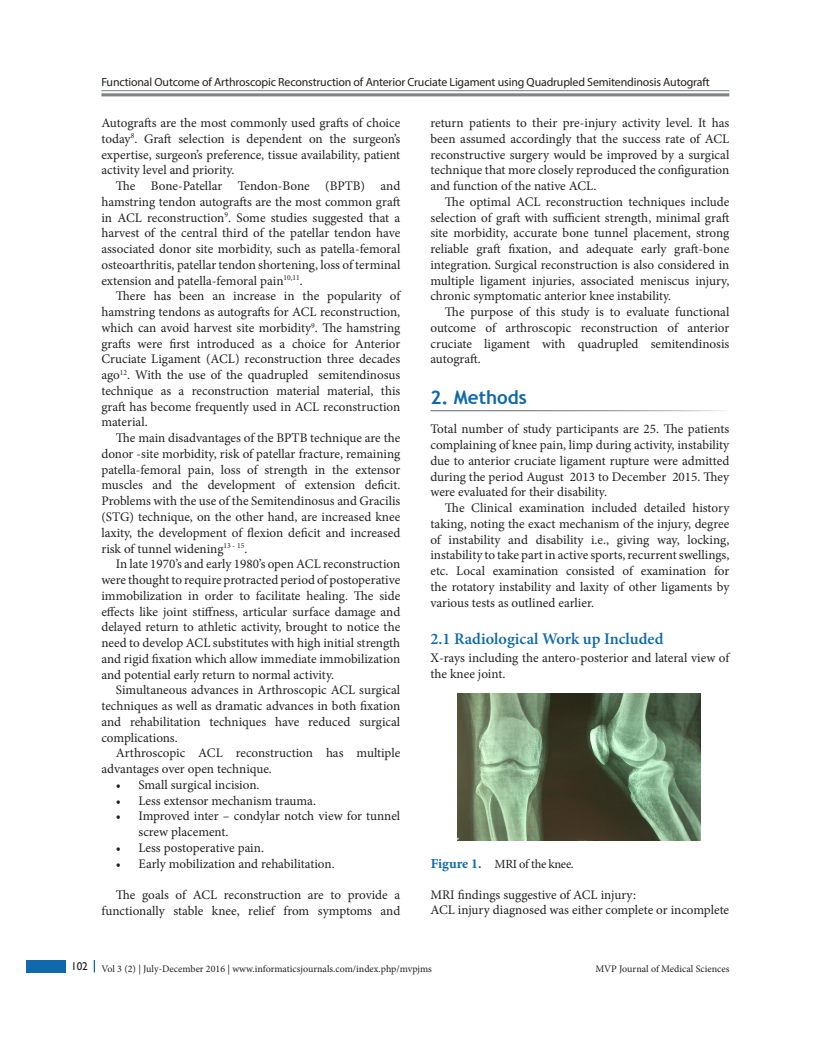
<style>
.page{position:relative;width:818px;height:1043px;background:#fff}
.page>*{position:absolute;margin:0;border:0;box-sizing:border-box;transform-origin:0 0}
.Body_Head{font:700 18.75px "Trebuchet MS";color:#0f69ab}
.Body_SubHead1{font:600 16.25px "Minion Pro";color:#0f69ab}
.Body_Text_Ind_F{font:13.12px/15.8px "Minion Pro";color:#231f20;text-align:justify}
.Body_Text_Ind_L{font:13.12px/15.8px "Minion Pro";color:#231f20;text-align:justify}
.Body_Text{font:13.12px/15.8px "Minion Pro";color:#231f20;text-align:justify}
.t1{font:12.5px "Minion Pro";letter-spacing:-.025em;color:#231f20}
.t2{font:11.88px "Myriad Pro";letter-spacing:-.015em;color:#231f20}
.t3{font:10px "Minion Pro";color:#231f20}
.s1{font-weight:700;font-size:13.75px;color:#0f69ab}
</style>
<div class="page">
<div style="left:26px;top:960px;width:39px;height:12px;background:#0f69ab"></div>
<svg style="left:94px;top:960px;width:1px;height:12px"></svg>
<hr style="left:101px;top:90px;width:628px;height:1px;background:#818487">
<hr style="left:101px;top:93px;width:628px;height:3px;background:#818487">
<img style="left:458px;top:693px;width:242px;height:147px">
<p class="t2" style="left:101px;top:75px;width:609px">Functional Outcome of Arthroscopic Reconstruction of Anterior Cruciate Ligament using Quadrupled Semitendinosis Autograft</p>
<p class="Body_Text_Ind_F" style="left:101px;top:115px;width:300px">Autografts are the most commonly used grafts of choice today<sup>8</sup>. Graft selection is dependent on the surgeon’s expertise, surgeon’s preference, tissue availability, patient activity level and priority.</p>
<p class="Body_Text_Ind_F" style="left:101px;top:178px;width:300px;text-indent:15px">The Bone-Patellar Tendon-Bone (BPTB) and hamstring tendon autografts are the most common graft in ACL reconstruction<sup>9</sup>. Some studies suggested that a harvest of the central third of the patellar tendon have associated donor site morbidity, such as patella-femoral osteoarthritis, patellar tendon shortening, loss of terminal extension and patella-femoral pain<sup>10,11</sup>.</p>
<p class="Body_Text_Ind_F" style="left:101px;top:288px;width:300px;text-indent:15px">There has been an increase in the popularity of hamstring tendons as autografts for ACL reconstruction, which can avoid harvest site morbidity<sup>9</sup>. The hamstring grafts were first introduced as a choice for Anterior Cruciate Ligament (ACL) reconstruction three decades ago<sup>12</sup>. With the use of the quadrupled semitendinosus technique as a reconstruction material material, this graft has become frequently used in ACL reconstruction material.</p>
<p class="Body_Text_Ind_F" style="left:101px;top:430px;width:300px;text-indent:15px">The main disadvantages of the BPTB technique are the donor -site morbidity, risk of patellar fracture, remaining patella-femoral pain, loss of strength in the extensor muscles and the development of extension deficit.<br>Problems with the use of the Semitendinosus and Gracilis (STG) technique, on the other hand, are increased knee laxity, the development of flexion deficit and increased risk of tunnel widening<sup>13</sup> <sup>-</sup> <sup>15</sup>.</p>
<p class="Body_Text_Ind_F" style="left:101px;top:556px;width:300px;text-indent:15px">In late 1970’s and early 1980’s open ACL reconstruction were thought to require protracted period of postoperative immobilization in order to facilitate healing. The side effects like joint stiffness, articular surface damage and delayed return to athletic activity, brought to notice the need to develop ACL substitutes with high initial strength and rigid fixation which allow immediate immobilization and potential early return to normal activity.</p>
<p class="Body_Text_Ind_F" style="left:101px;top:682px;width:300px;text-indent:15px">Simultaneous advances in Arthroscopic ACL surgical techniques as well as dramatic advances in both fixation and rehabilitation techniques have reduced surgical complications.</p>
<p class="Body_Text_Ind_F" style="left:101px;top:745px;width:300px;text-indent:15px">Arthroscopic ACL reconstruction has multiple advantages over open technique.</p>
<p class="Body_Text_Ind_F" style="left:116px;top:776px;width:145px">• Small surgical incision.</p>
<p class="Body_Text_Ind_F" style="left:116px;top:792px;width:201px">• Less extensor mechanism trauma.</p>
<p class="Body_Text_Ind_F" style="left:138px;top:808px;width:263px;text-indent:-22px">• Improved inter – condylar notch view for tunnel screw placement.</p>
<p class="Body_Text_Ind_F" style="left:116px;top:839px;width:149px">• Less postoperative pain.</p>
<p class="Body_Text_Ind_F" style="left:116px;top:855px;width:220px">• Early mobilization and rehabilitation.</p>
<p class="Body_Text_Ind_F" style="left:101px;top:887px;width:300px;text-align:right">The goals of ACL reconstruction are to provide a functionally stable knee, relief from symptoms and</p>
<p class="Body_Text_Ind_F" style="left:430px;top:115px;width:300px">return patients to their pre-injury activity level. It has been assumed accordingly that the success rate of ACL reconstructive surgery would be improved by a surgical technique that more closely reproduced the configuration and function of the native ACL.</p>
<p class="Body_Text_Ind_F" style="left:430px;top:194px;width:300px;text-indent:15px">The optimal ACL reconstruction techniques include selection of graft with sufficient strength, minimal graft site morbidity, accurate bone tunnel placement, strong reliable graft fixation, and adequate early graft-bone integration. Surgical reconstruction is also considered in multiple ligament injuries, associated meniscus injury, chronic symptomatic anterior knee instability.</p>
<p class="Body_Text_Ind_L" style="left:430px;top:304px;width:300px;text-indent:15px">The purpose of this study is to evaluate functional outcome of arthroscopic reconstruction of anterior cruciate ligament with quadrupled semitendinosis autograft.</p>
<p class="Body_Head" style="left:430px;top:385px;width:98px">2. Methods</p>
<p class="Body_Text" style="left:430px;top:421px;width:300px">Total number of study participants are 25. The patients complaining of knee pain, limp during activity, instability due to anterior cruciate ligament rupture were admitted during the period August 2013 to December 2015. They were evaluated for their disability.</p>
<p class="Body_Text_Ind_L" style="left:430px;top:500px;width:300px;text-indent:15px">The Clinical examination included detailed history taking, noting the exact mechanism of the injury, degree of instability and disability i.e., giving way, locking, instability to take part in active sports, recurrent swellings, etc. Local examination consisted of examination for the rotatory instability and laxity of other ligaments by various tests as outlined earlier.</p>
<p class="Body_SubHead1" style="left:430px;top:627px;width:235px">2.1 Radiological Work up Included</p>
<p class="Body_Text" style="left:430px;top:650px;width:300px">X-rays including the antero-posterior and lateral view of the knee joint.</p>
<p class="t1" style="left:430px;top:856px;width:144px"><span class="s1">Figure 1.</span> MRI of the knee.</p>
<p class="Body_Text" style="left:430px;top:886px;width:207px">MRI findings suggestive of ACL injury:</p>
<p class="Body_Text" style="left:430px;top:902px;width:300px">ACL injury diagnosed was either complete or incomplete</p>
<p class="t3" style="left:71px;top:962px;width:362px"><sup>102</sup> Vol 3 (2) | July-December 2016 | www.informaticsjournals.com/index.php/mvpjms</p>
<p class="t3" style="left:595px;top:962px;width:135px">MVP Journal of Medical Sciences</p>
</div>
